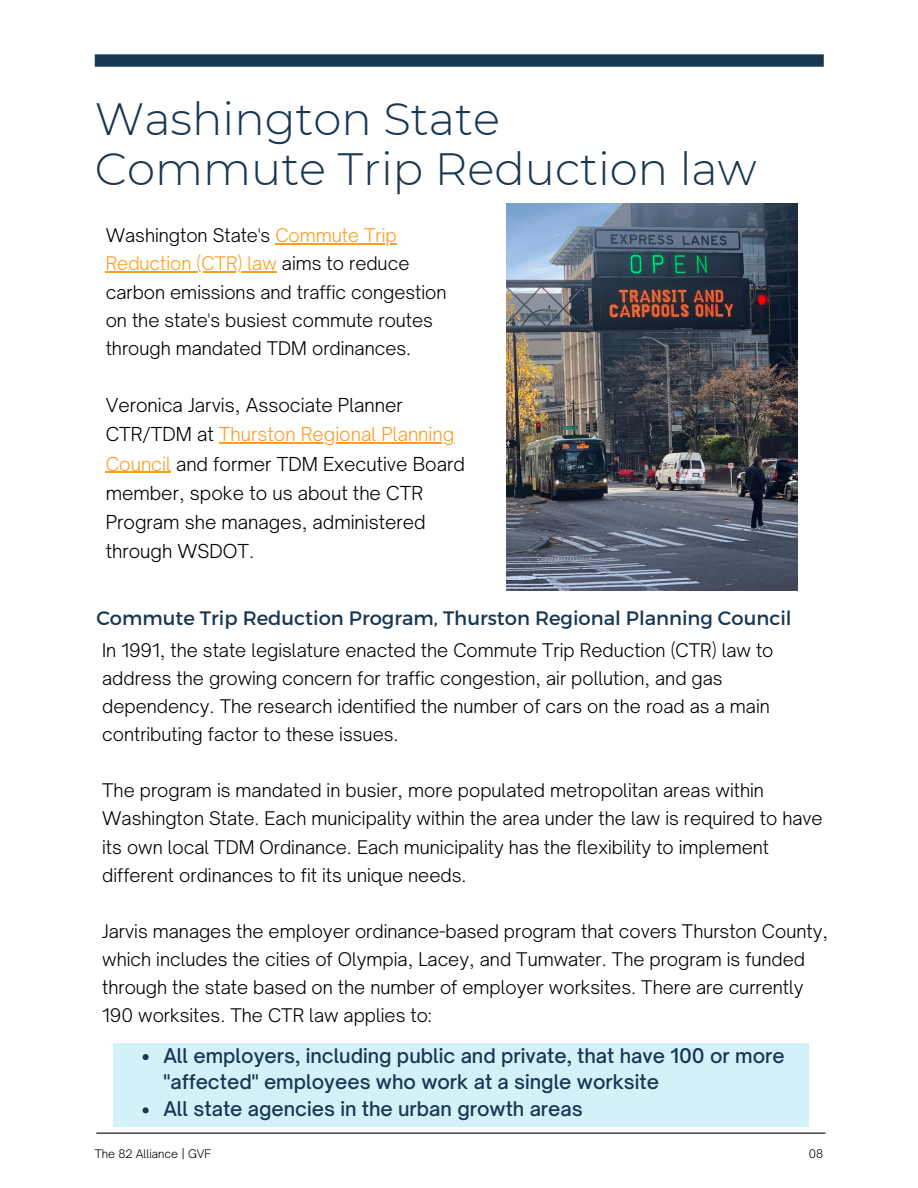
<style>
.page{position:relative;width:918px;height:1188px;background:#fff}
.page>*{position:absolute;margin:0;border:0;box-sizing:border-box;transform-origin:0 0}
.t1{font:300 45.15px "Montserrat";color:#173753}
.t2{font:19.5px "Montserrat";color:#173753}
.t3{font:500 19.35px/26.7px "Open Sauce One";color:#173753}
.t4{font:300 18.45px/29.2px "Open Sauce One";color:#000}
.t5{font:300 18px/28.2px "Open Sauce One";color:#000}
.t6{font:300 11.25px "Open Sauce One";color:#000}
.s1{color:#fd9d24}
</style>
<div class="page">
<hr style="left:96px;top:1133px;width:729px;height:1px;background:#000">
<div style="left:95px;top:54px;width:729px;height:13px;background:#173753"></div>
<div style="left:113px;top:1044px;width:695px;height:83px;background:#d3f1f9"></div>
<img style="left:507px;top:203px;width:290px;height:387px">
<hr style="left:275px;top:243px;width:122px;height:2px;background:#fd9d24">
<hr style="left:106px;top:272px;width:171px;height:1px;background:#fd9d24">
<hr style="left:219px;top:443px;width:235px;height:1px;background:#fd9d24">
<hr style="left:106px;top:472px;width:65px;height:1px;background:#fd9d24">
<svg style="left:143px;top:1054px;width:6px;height:6px"></svg>
<svg style="left:143px;top:1107px;width:6px;height:6px"></svg>
<p class="t1" style="left:95px;top:92px;width:407px">Washington State</p>
<p class="t1" style="left:95px;top:141px;width:664px">Commute Trip Reduction law</p>
<p class="t5" style="left:106px;top:221px;width:342px">Washington State's <span class="s1">Commute Trip Reduction (CTR) law</span> aims to reduce carbon emissions and traffic congestion on the state's busiest commute routes through mandated TDM ordinances.</p>
<p class="t4" style="left:106px;top:391px;width:361px">Veronica Jarvis, Associate Planner<br>CTR/TDM at <span class="s1">Thurston Regional Planning<br>Council</span> and former TDM Executive Board member, spoke to us about the CTR<br>Program she manages, administered through WSDOT.</p>
<p class="t2" style="left:96px;top:606px;width:697px">Commute Trip Reduction Program, Thurston Regional Planning Council</p>
<p class="t5" style="left:102px;top:636px;width:673px">In 1991, the state legislature enacted the Commute Trip Reduction (CTR) law to address the growing concern for traffic congestion, air pollution, and gas dependency. The research identified the number of cars on the road as a main contributing factor to these issues.</p>
<p class="t5" style="left:102px;top:776px;width:722px">The program is mandated in busier, more populated metropolitan areas within Washington State. Each municipality within the area under the law is required to have its own local TDM Ordinance. Each municipality has the flexibility to implement different ordinances to fit its unique needs.</p>
<p class="t5" style="left:102px;top:917px;width:727px">Jarvis manages the employer ordinance-based program that covers Thurston County, which includes the cities of Olympia, Lacey, and Tumwater. The program is funded through the state based on the number of employer worksites. There are currently 190 worksites. The CTR law applies to:</p>
<p class="t3" style="left:163px;top:1042px;width:623px">All employers, including public and private, that have 100 or more "affected" employees who work at a single worksite</p>
<p class="t3" style="left:163px;top:1095px;width:421px">All state agencies in the urban growth areas</p>
<p class="t6" style="left:95px;top:1146px;width:118px">The 82 Alliance | GVF</p>
<p class="t6" style="left:809px;top:1146px;width:16px">08</p>
</div>
